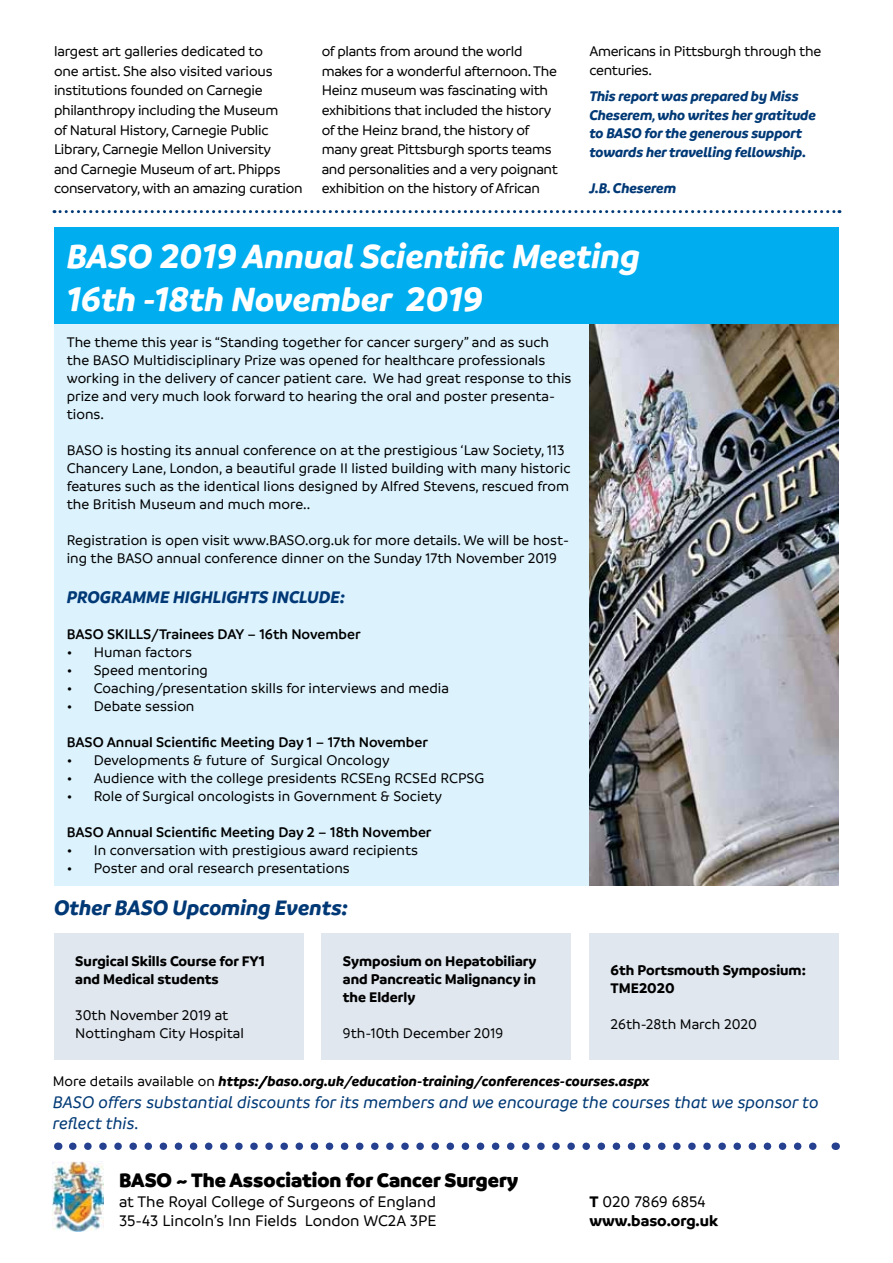
<style>
.page{position:relative;width:893px;height:1263px;background:#fff}
.page>*{position:absolute;margin:0;border:0;box-sizing:border-box;transform-origin:0 0}
.t1{font:italic 700 36px/43.2px "Branding";color:#fff}
.t2{font:italic 700 22.5px "Branding";color:#003976}
.t3{font:900 21px "Branding";color:#000}
.t4{font:italic 500 18px/21.6px "Branding";color:#003976}
.t5{font:italic 700 18px "Branding";color:#003976}
.t6{font:500 16.5px/19.8px "Branding";color:#000}
.t7{font:700 16.5px/19.8px "Branding";color:#000}
.t8{font:500 15px/18px "Branding";color:#000}
.t9{font:500 15px/19.6px "Branding";letter-spacing:-.02em;color:#000}
.t10{font:700 15px/18px "Branding";color:#000}
.t11{font:italic 700 15px/18.5px "Branding";letter-spacing:-.01em;color:#003976}
.t12{font:600 15px "Branding";color:#000}
.t13{font:italic 700 15px "Branding";color:#000}
.s1{font-weight:500;font-style:normal}
.s2{font-weight:500}
</style>
<div class="page">
<img style="left:53px;top:1161px;width:50px;height:70px">
<svg style="left:73px;top:1142px;width:744px;height:8px"></svg>
<div style="left:54px;top:228px;width:785px;height:658px;background:#dcf2fd"></div>
<img style="left:589px;top:324px;width:250px;height:562px">
<div style="left:54px;top:228px;width:785px;height:96px;background:#00aeef"></div>
<svg style="left:54px;top:210px;width:786px;height:3px"></svg>
<div style="left:54px;top:933px;width:250px;height:127px;background:#e0e7ef"></div>
<div style="left:322px;top:933px;width:249px;height:127px;background:#e0e7ef"></div>
<div style="left:589px;top:933px;width:250px;height:127px;background:#e0e7ef"></div>
<p class="t9" style="left:54px;top:42px;width:250px">largest art galleries dedicated to<br>one artist. She also visited various institutions founded on Carnegie philanthropy including the Museum<br>of Natural History, Carnegie Public Library, Carnegie Mellon University<br>and Carnegie Museum of art. Phipps conservatory, with an amazing curation</p>
<p class="t9" style="left:322px;top:42px;width:238px">of plants from around the world makes for a wonderful afternoon. The Heinz museum was fascinating with exhibitions that included the history of the Heinz brand, the history of many great Pittsburgh sports teams and personalities and a very poignant exhibition on the history of African</p>
<p class="t9" style="left:589px;top:42px;width:233px;line-height:18.5px">Americans in Pittsburgh through the centuries.</p>
<p class="t11" style="left:589px;top:87px;width:228px">This report was prepared by Miss Cheserem, who writes her gratitude to BASO for the generous support towards her travelling fellowship.</p>
<p class="t11" style="left:589px;top:179px;width:88px">J.B. Cheserem</p>
<h1 class="t1" style="left:67px;top:235px;width:575px">BASO 2019 Annual Scientific Meeting<br>16th -18th November 2019</h1>
<p class="t8" style="left:67px;top:334px;width:506px">The theme this year is “Standing together for cancer surgery” and as such the BASO Multidisciplinary Prize was opened for healthcare professionals working in the delivery of cancer patient care. We had great response to this prize and very much look forward to hearing the oral and poster presenta&shy;tions.</p>
<p class="t8" style="left:67px;top:442px;width:505px">BASO is hosting its annual conference on at the prestigious ‘Law Society, 113<br>Chancery Lane, London, a beautiful grade II listed building with many historic features such as the identical lions designed by Alfred Stevens, rescued from the British Museum and much more..</p>
<p class="t8" style="left:67px;top:532px;width:504px">Registration is open visit www.BASO.org.uk for more details. We will be host&shy;ing the BASO annual conference dinner on the Sunday 17th November 2019</p>
<p class="t5" style="left:67px;top:587px;width:23px">Programme</p>
<p class="t5" style="left:173px;top:587px;width:173px">Highl ightS incl ude:</p>
<p class="t12" style="left:67px;top:626px;width:295px">BASO SKILLS/Trainees DAY – 16th November</p>
<p class="t8" style="left:67px;top:643px;width:127px">• Human factors</p>
<p class="t8" style="left:67px;top:661px;width:143px">• Speed mentoring</p>
<p class="t8" style="left:67px;top:679px;width:384px">• Coaching/presentation skills for interviews and media</p>
<p class="t8" style="left:67px;top:697px;width:129px">• Debate session</p>
<p class="t12" style="left:67px;top:734px;width:363px">BASO Annual Scientific Meeting Day 1 – 17th November</p>
<p class="t8" style="left:67px;top:751px;width:324px">• Developments &amp; future of Surgical Oncology</p>
<p class="t8" style="left:67px;top:769px;width:419px">• Audience with the college presidents RCSEng RCSEd RCPSG</p>
<p class="t8" style="left:67px;top:787px;width:377px">• Role of Surgical oncologists in Government &amp; Society</p>
<p class="t12" style="left:67px;top:824px;width:366px">BASO Annual Scientific Meeting Day 2 – 18th November</p>
<p class="t8" style="left:67px;top:841px;width:353px">• In conversation with prestigious award recipients</p>
<p class="t8" style="left:67px;top:859px;width:284px">• Poster and oral research presentations</p>
<h2 class="t2" style="left:54px;top:895px;width:296px">Other BASO Upcoming Events:</h2>
<p class="t10" style="left:75px;top:952px;width:191px">Surgical Skills Course for FY1 and Medical students</p>
<p class="t8" style="left:75px;top:1006px;width:170px">30th November 2019 at<br>Nottingham City Hospital</p>
<p class="t10" style="left:343px;top:952px;width:195px;text-align:justify">Symposium on Hepatobiliary and Pancreatic Malignancy in the Elderly</p>
<p class="t8" style="left:343px;top:1024px;width:162px">9th-10th December 2019</p>
<p class="t10" style="left:611px;top:961px;width:197px">6th Portsmouth Symposium:<br>TME2020</p>
<p class="t8" style="left:611px;top:1015px;width:148px">26th-28th March 2020</p>
<p class="t13" style="left:53px;top:1073px;width:598px"><span class="s1">More details available on</span> https:/baso.org.uk/education-training/conferences-courses.aspx</p>
<p class="t4" style="left:53px;top:1091px;width:767px">BASO offers substantial discounts for its members and we encourage the courses that we sponsor to reflect this.</p>
<h3 class="t3" style="left:119px;top:1167px;width:401px">BASO ~ The Association for Cancer Surgery</h3>
<p class="t6" style="left:119px;top:1191px;width:318px">at The Royal College of Surgeons of England<br>35-43 Lincoln’s Inn Fields London Wc2a 3Pe</p>
<p class="t7" style="left:589px;top:1191px;width:130px">T <span class="s2">020 7869 6854 </span>www.baso.org.uk</p>
</div>
